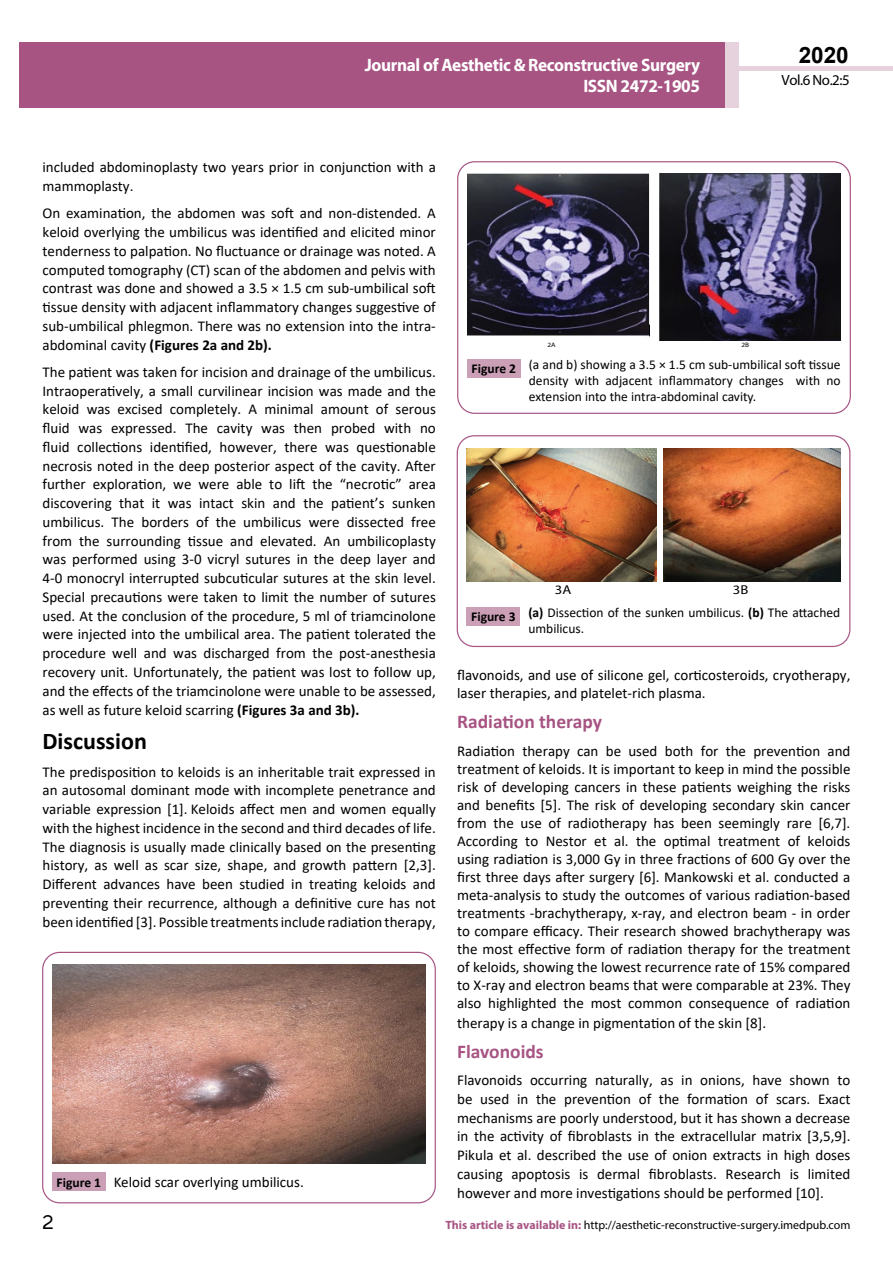
<style>
.page{position:relative;width:893px;height:1263px;background:#fff}
.page>*{position:absolute;margin:0;border:0;box-sizing:border-box;transform-origin:0 0}
.t1{font:25.5px "Tunga";color:#000}
.t2{font:700 24px "Calibri";color:#000}
.t3{font:700 22.5px "Arial";color:#000}
.t4{font:700 19.5px "Calibri";color:#a75483}
.t5{font:700 18px/21.6px "Myriad Pro";letter-spacing:-.02em;color:#fff;text-align:right;scale:.96 1}
.t6{font:15px/18.8px "Calibri";color:#000;text-align:justify}
.t7{font:14.85px "Myriad Pro";color:#000}
.t8{font:13.5px/16.2px "Calibri";color:#000;text-align:justify}
.t9{font:12.9px "Myriad Pro";color:#000;scale:1.14 1}
.t10{font:12px "Myriad Pro";color:#000}
.t11{font:6.45px "Myriad Pro";color:#000;scale:1.14 1}
.s1{font-weight:700}
.s2{font-weight:700;font-size:13.5px}
.s3{font-weight:700;color:#a75483}
</style>
<div class="page">
<div style="left:722px;top:66px;width:171px;height:5px;background:#e6d1dd"></div>
<div style="left:723px;top:42px;width:15px;height:66px;background:#e6d2dd"></div>
<div style="left:19px;top:42px;width:706px;height:66px;background:#a75483"></div>
<div style="left:42px;top:952px;width:394px;height:251px;border:1px solid #a75483;border-radius:17px"></div>
<img style="left:52px;top:964px;width:374px;height:200px">
<div style="left:52px;top:1172px;width:53px;height:19px;background:#cb9fb6"></div>
<div style="left:457px;top:161px;width:394px;height:253px;border:1px solid #a75483;border-radius:17px"></div>
<img style="left:467px;top:174px;width:183px;height:163px">
<img style="left:659px;top:174px;width:182px;height:166px">
<div style="left:467px;top:359px;width:53px;height:18px;background:#cb9fb6"></div>
<div style="left:457px;top:435px;width:393px;height:212px;border:1px solid #a75483;border-radius:17px"></div>
<img style="left:467px;top:449px;width:190px;height:132px">
<img style="left:663px;top:449px;width:177px;height:133px">
<div style="left:467px;top:607px;width:53px;height:19px;background:#cb9fb6"></div>
<p class="t5" style="left:365px;top:53px;width:351px">Journal of Aesthetic &amp; Reconstructive Surgery<br>ISSN 2472-1905</p>
<h3 class="t3" style="left:799px;top:39px;width:52px">2020</h3>
<p class="t7" style="left:781px;top:71px;width:70px">Vol.6 No.2:5</p>
<p class="t6" style="left:43px;top:158px;width:395px">included abdominoplasty two years prior in conjunction with a mammoplasty.</p>
<p class="t6" style="left:43px;top:204px;width:395px">On examination, the abdomen was soft and non-distended. A keloid overlying the umbilicus was identified and elicited minor tenderness to palpation. No fluctuance or drainage was noted. A computed tomography (CT) scan of the abdomen and pelvis with contrast was done and showed a 3.5 × 1.5 cm sub-umbilical soft tissue density with adjacent inflammatory changes suggestive of sub-umbilical phlegmon. There was no extension into the intra&shy;abdominal cavity <span class="s1">(Figures 2a and 2b).</span></p>
<p class="t6" style="left:43px;top:362px;width:395px">The patient was taken for incision and drainage of the umbilicus.<br>Intraoperatively, a small curvilinear incision was made and the keloid was excised completely. A minimal amount of serous fluid was expressed. The cavity was then probed with no fluid collections identified, however, there was questionable necrosis noted in the deep posterior aspect of the cavity. After further exploration, we were able to lift the “necrotic” area discovering that it was intact skin and the patient’s sunken umbilicus. The borders of the umbilicus were dissected free from the surrounding tissue and elevated. An umbilicoplasty was performed using 3-0 vicryl sutures in the deep layer and 4-0 monocryl interrupted subcuticular sutures at the skin level.<br>Special precautions were taken to limit the number of sutures used. At the conclusion of the procedure, 5 ml of triamcinolone were injected into the umbilical area. The patient tolerated the procedure well and was discharged from the post-anesthesia recovery unit. Unfortunately, the patient was lost to follow up, and the effects of the triamcinolone were unable to be assessed, as well as future keloid scarring <span class="s1">(Figures 3a and 3b).</span></p>
<h2 class="t2" style="left:43px;top:724px;width:106px">Discussion</h2>
<p class="t6" style="left:43px;top:762px;width:395px">The predisposition to keloids is an inheritable trait expressed in an autosomal dominant mode with incomplete penetrance and variable expression [1]. Keloids affect men and women equally with the highest incidence in the second and third decades of life.<br>The diagnosis is usually made clinically based on the presenting history, as well as scar size, shape, and growth pattern [2,3].<br>Different advances have been studied in treating keloids and preventing their recurrence, although a definitive cure has not been identified [3]. Possible treatments include radiation therapy,</p>
<p class="t6" style="left:57px;top:1172px;width:249px"><span class="s2">Figure 1</span> Keloid scar overlying umbilicus.</p>
<p class="t11" style="left:547px;top:341px;width:9px">2A</p>
<p class="t11" style="left:741px;top:341px;width:8px">2B</p>
<p class="t8" style="left:529px;top:356px;width:313px;text-indent:-57px"><span class="s1">Figure 2</span> (a and b) showing a 3.5 × 1.5 cm sub-umbilical soft tissue density with adjacent inflammatory changes with no extension into the intra-abdominal cavity.</p>
<p class="t9" style="left:555px;top:581px;width:16px">3A</p>
<p class="t9" style="left:733px;top:581px;width:15px">3B</p>
<p class="t8" style="left:528px;top:604px;width:313px;text-indent:-57px"><span class="s1">Figure 3 (a)</span> Dissection of the sunken umbilicus. <span class="s1">(b)</span> The attached umbilicus.</p>
<p class="t6" style="left:457px;top:665px;width:395px">flavonoids, and use of silicone gel, corticosteroids, cryotherapy, laser therapies, and platelet-rich plasma.</p>
<h3 class="t4" style="left:457px;top:708px;width:146px">Radiation therapy</h3>
<p class="t6" style="left:457px;top:742px;width:395px;line-height:18px">Radiation therapy can be used both for the prevention and treatment of keloids. It is important to keep in mind the possible risk of developing cancers in these patients weighing the risks and benefits [5]. The risk of developing secondary skin cancer from the use of radiotherapy has been seemingly rare [6,7].<br>According to Nestor et al. the optimal treatment of keloids using radiation is 3,000 Gy in three fractions of 600 Gy over the first three days after surgery [6]. Mankowski et al. conducted a meta-analysis to study the outcomes of various radiation-based treatments -brachytherapy, x-ray, and electron beam - in order to compare efficacy. Their research showed brachytherapy was the most effective form of radiation therapy for the treatment of keloids, showing the lowest recurrence rate of 15% compared to X-ray and electron beams that were comparable at 23%. They also highlighted the most common consequence of radiation</p>
<p class="t6" style="left:457px;top:1013px;width:311px">therapy is a change in pigmentation of the skin [8].</p>
<h3 class="t4" style="left:457px;top:1037px;width:88px">Flavonoids</h3>
<p class="t6" style="left:457px;top:1070px;width:395px">Flavonoids occurring naturally, as in onions, have shown to be used in the prevention of the formation of scars. Exact mechanisms are poorly understood, but it has shown a decrease in the activity of fibroblasts in the extracellular matrix [3,5,9].<br>Pikula et al. described the use of onion extracts in high doses causing apoptosis is dermal fibroblasts. Research is limited however and more investigations should be performed [10].</p>
<h1 class="t1" style="left:42px;top:1205px;width:13px">2</h1>
<p class="t10" style="left:445px;top:1218px;width:407px"><span class="s3">This article is available in:</span> http://aesthetic-reconstructive-surgery.imedpub.com</p>
</div>
